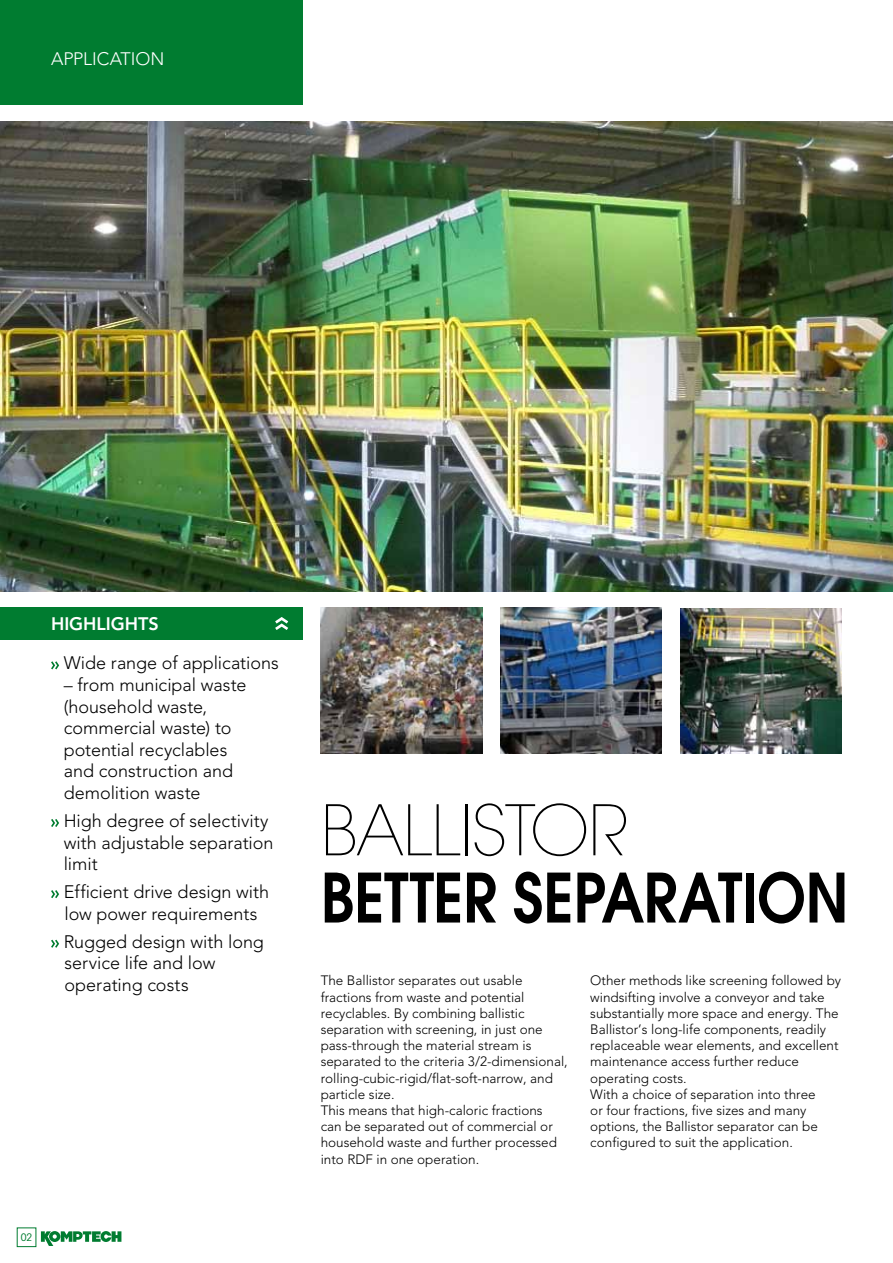
<style>
.page{position:relative;width:893px;height:1263px;background:#fff}
.page>*{position:absolute;margin:0;border:0;box-sizing:border-box;transform-origin:0 0}
.t1{font:200 69px "Avant Garde";letter-spacing:-.015em;color:#000}
.t2{font:600 67.5px "Avant Garde CE";letter-spacing:-.01em;color:#000;scale:.86 1}
.t3{font:300 18px/21.6px "Avenir";color:#000}
.t4{font:300 18px "Avenir";letter-spacing:-.005em;color:#fff}
.t5{font:800 18px "Avenir";color:#fff}
.t6{font:300 13.5px/16.2px "Avenir";color:#000}
.t7{font:condensed 10.5px "Avant Garde";color:#007c30}
</style>
<div class="page">
<img style="left:321px;top:608px;width:161px;height:145px">
<img style="left:680px;top:608px;width:162px;height:145px">
<img style="left:500px;top:608px;width:161px;height:145px">
<img style="left:0;top:121px;width:893px;height:470px">
<svg style="left:51px;top:661px;width:8px;height:8px"></svg>
<svg style="left:51px;top:819px;width:8px;height:8px"></svg>
<svg style="left:51px;top:890px;width:8px;height:8px"></svg>
<svg style="left:51px;top:940px;width:8px;height:8px"></svg>
<div style="left:0;top:607px;width:303px;height:33px;background:#007c30"></div>
<svg style="left:275px;top:617px;width:13px;height:13px"></svg>
<div style="left:17px;top:1228px;width:19px;height:19px;border:1px solid #007c30"></div>
<svg style="left:41px;top:1231px;width:80px;height:15px"></svg>
<div style="left:0;top:0;width:303px;height:105px;background:#007c30"></div>
<h3 class="t4" style="left:51px;top:48px;width:115px">APPLICATION</h3>
<h3 class="t5" style="left:51px;top:613px;width:109px">High lights</h3>
<h3 class="t3" style="left:64px;top:652px;width:216px">Wide range of applications</h3>
<h3 class="t3" style="left:64px;top:674px;width:184px">– from municipal waste (household waste, commercial waste) to potential recyclables and construction and demolition waste</h3>
<h3 class="t3" style="left:64px;top:810px;width:211px">High degree of selectivity with adjustable separation limit</h3>
<h3 class="t3" style="left:64px;top:881px;width:207px">Efficient drive design with low power requirements</h3>
<h3 class="t3" style="left:64px;top:931px;width:202px">Rugged design with long service life and low operating costs</h3>
<p class="t7" style="left:21px;top:1231px;width:13px">02</p>
<h1 class="t1" style="left:321px;top:790px;width:308px">BALLISTOR</h1>
<h2 class="t2" style="left:321px;top:854px;width:615px">BETTER SEPARATION</h2>
<p class="t6" style="left:321px;top:972px;width:249px">The Ballistor separates out usable fractions from waste and potential recyclables. By combining ballistic separation with screening, in just one pass-through the material stream is separated to the criteria 3/2-dimensional, rolling-cubic-rigid/flat-soft-narrow, and particle size.<br>This means that high-caloric fractions<br>can be separated out of commercial or household waste and further processed into RDF in one operation.</p>
<p class="t6" style="left:590px;top:972px;width:252px">Other methods like screening followed by windsifting involve a conveyor and take substantially more space and energy. The Ballistor’s long-life components, readily replaceable wear elements, and excellent maintenance access further reduce operating costs.<br>With a choice of separation into three<br>or four fractions, five sizes and many options, the Ballistor separator can be configured to suit the application.</p>
</div>
